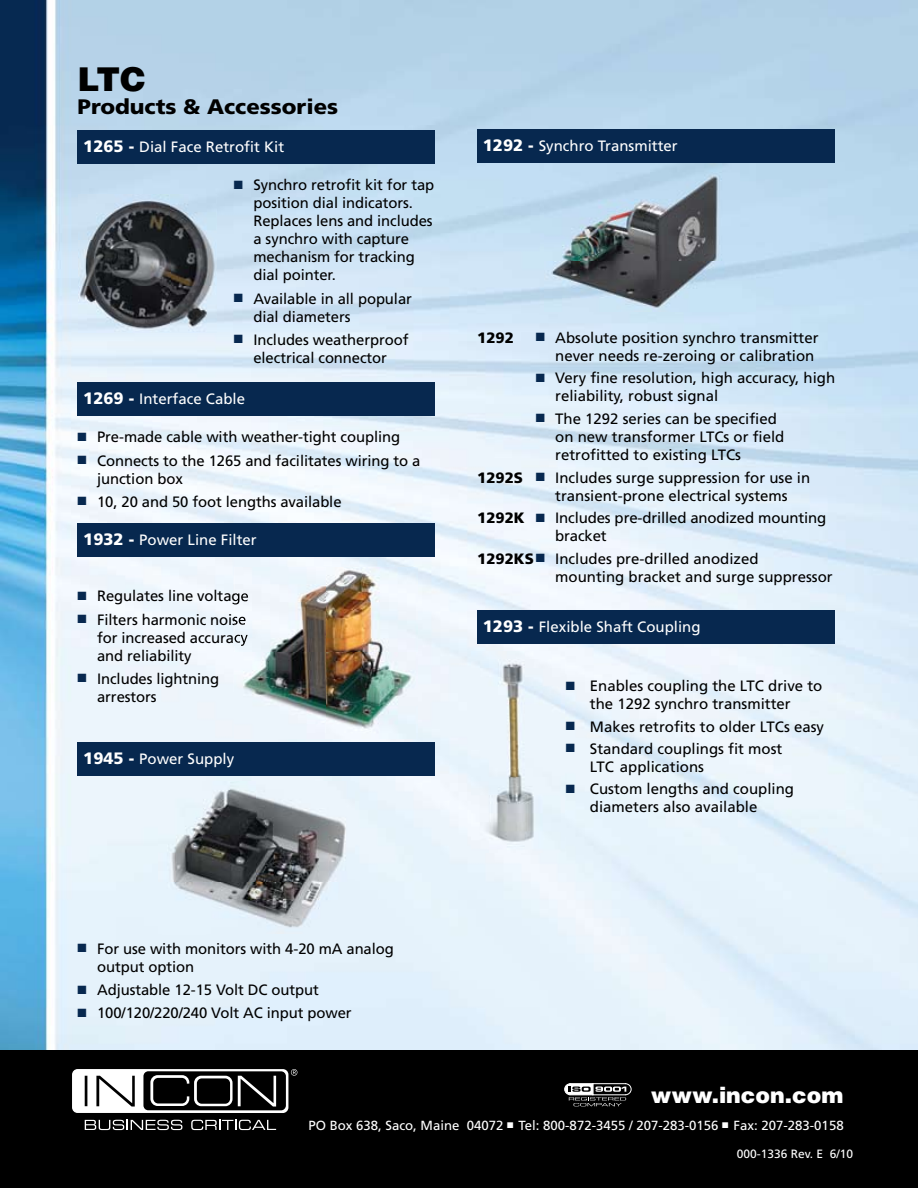
<style>
.page{position:relative;width:918px;height:1188px;background:#fff}
.page>*{position:absolute;margin:0;border:0;box-sizing:border-box;transform-origin:0 0}
.t1{font:900 32.85px "Helvetica";color:#000}
.t2{font:900 21.9px "Helvetica";color:#fff}
.t3{font:900 21px "Frutiger";color:#000;scale:1.05 1}
.t4{font:15px/18px "Frutiger";letter-spacing:-.005em;color:#000}
.t5{font:15px "Frutiger";color:#fff}
.t6{font:900 15px "Frutiger";color:#000}
.t7{font:13.2px "Frutiger";color:#fff}
.t8{font:12px "Frutiger";color:#fff}
.s1{font-weight:900;font-size:16.5px}
.s2{color:#07284f}
.s3{font-weight:900}
</style>
<div class="page">
<img style="left:0;top:0;width:918px;height:1050px">
<div style="left:0;top:1050px;width:918px;height:138px;background:#000"></div>
<svg style="left:564px;top:1083px;width:68px;height:23px"></svg>
<svg style="left:72px;top:1069px;width:225px;height:44px"></svg>
<svg style="left:85px;top:1120px;width:97px;height:10px"></svg>
<svg style="left:191px;top:1120px;width:85px;height:10px"></svg>
<div style="left:78px;top:130px;width:357px;height:34px;background:#07284f"></div>
<img style="left:79px;top:195px;width:137px;height:138px">
<div style="left:78px;top:382px;width:357px;height:34px;background:#07284f"></div>
<div style="left:477px;top:129px;width:358px;height:33px;background:#07284f"></div>
<div style="left:78px;top:524px;width:357px;height:33px;background:#07284f"></div>
<img style="left:235px;top:567px;width:183px;height:172px">
<img style="left:235px;top:590px;width:13px;height:15px">
<svg style="left:235px;top:613px;width:11px;height:12px"></svg>
<img style="left:235px;top:631px;width:13px;height:15px">
<div style="left:78px;top:742px;width:357px;height:34px;background:#07284f"></div>
<img style="left:158px;top:782px;width:197px;height:151px">
<img style="left:545px;top:163px;width:211px;height:148px">
<div style="left:477px;top:610px;width:358px;height:33px;background:#07284f"></div>
<img style="left:471px;top:651px;width:94px;height:202px">
<h1 class="t1" style="left:78px;top:58px;width:70px">LTC</h1>
<h3 class="t3" style="left:78px;top:94px;width:250px">Products &amp; Accessories</h3>
<p class="t5" style="left:83px;top:138px;width:203px"><span class="s1">1265 -</span> Dial Face Retrofit Kit</p>
<p class="t4" style="left:253px;top:176px;width:182px;text-indent:-20px"><span class="s2">■</span> Synchro retrofit kit for tap position dial indicators.<br>Replaces lens and includes a synchro with capture mechanism for tracking dial pointer.</p>
<p class="t4" style="left:253px;top:289px;width:160px;text-indent:-20px"><span class="s2">■</span> Available in all popular dial diameters</p>
<p class="t4" style="left:234px;top:331px;width:176px;text-align:center"><span class="s2">■</span> Includes weatherproof electrical connector</p>
<p class="t5" style="left:83px;top:390px;width:163px"><span class="s1">1269 -</span> Interface Cable</p>
<p class="t4" style="left:78px;top:428px;width:324px"><span class="s2">■</span> Pre-made cable with weather-tight coupling</p>
<p class="t4" style="left:97px;top:451px;width:325px;text-indent:-20px"><span class="s2">■</span> Connects to the 1265 and facilitates wiring to a junction box</p>
<p class="t4" style="left:78px;top:493px;width:265px"><span class="s2">■</span> 10, 20 and 50 foot lengths available</p>
<p class="t5" style="left:83px;top:531px;width:175px"><span class="s1">1932 -</span> Power Line Filter</p>
<p class="t4" style="left:78px;top:587px;width:173px"><span class="s2">■</span> Regulates line voltage</p>
<p class="t4" style="left:97px;top:610px;width:152px;text-align:justify;text-indent:-20px"><span class="s2">■</span> Filters harmonic noise for increased accuracy and reliability</p>
<p class="t4" style="left:97px;top:670px;width:124px;text-indent:-20px"><span class="s2">■</span> Includes lightning arrestors</p>
<p class="t5" style="left:83px;top:750px;width:152px"><span class="s1">1945 -</span> Power Supply</p>
<p class="t5" style="left:483px;top:137px;width:196px"><span class="s1">1292 -</span> Synchro Transmitter</p>
<p class="t6" style="left:477px;top:329px;width:38px">1292</p>
<p class="t4" style="left:536px;top:329px;width:284px;text-align:right"><span class="s2">■</span> Absolute position synchro transmitter never needs re-zeroing or calibration</p>
<p class="t4" style="left:555px;top:369px;width:282px;text-indent:-19px"><span class="s2">■</span> Very fine resolution, high accuracy, high reliability, robust signal</p>
<p class="t4" style="left:555px;top:409px;width:231px;text-indent:-19px"><span class="s2">■</span> The 1292 series can be specified on new transformer LTCs or field retrofitted to existing LTCs</p>
<p class="t4" style="left:555px;top:469px;width:257px;text-indent:-78px"><span class="s3">1292S</span> <span class="s2">■</span> Includes surge suppression for use in transient-prone electrical systems</p>
<p class="t4" style="left:555px;top:509px;width:273px;text-indent:-78px"><span class="s3">1292K</span> <span class="s2">■</span> Includes pre-drilled anodized mounting bracket</p>
<p class="t4" style="left:555px;top:549px;width:279px;text-indent:-78px"><span class="s3">1292KS</span><span class="s2">■</span> Includes pre-drilled anodized<br>mounting bracket and surge suppressor</p>
<p class="t5" style="left:483px;top:618px;width:219px"><span class="s1">1293 -</span> Flexible Shaft Coupling</p>
<p class="t4" style="left:566px;top:677px;width:258px;text-align:center"><span class="s2">■</span> Enables coupling the LTC drive to the 1292 synchro transmitter</p>
<p class="t4" style="left:566px;top:717px;width:260px"><span class="s2">■</span> Makes retrofits to older LTCs easy</p>
<p class="t4" style="left:590px;top:739px;width:194px;text-indent:-24px"><span class="s2">■</span> Standard couplings fit most<br>LTC applications</p>
<p class="t4" style="left:590px;top:780px;width:206px;text-indent:-24px"><span class="s2">■</span> Custom lengths and coupling diameters also available</p>
<p class="t4" style="left:97px;top:939px;width:298px;text-indent:-20px"><span class="s2">■</span> For use with monitors with 4-20 mA analog output option</p>
<p class="t4" style="left:78px;top:981px;width:243px"><span class="s2">■</span> Adjustable 12-15 Volt DC output</p>
<p class="t4" style="left:78px;top:1004px;width:276px"><span class="s2">■</span> 100/120/220/240 Volt AC input power</p>
<h2 class="t2" style="left:651px;top:1081px;width:194px">www.incon.com</h2>
<p class="t7" style="left:308px;top:1118px;width:537px">PO Box 638, Saco, Maine 04072 ■ Tel: 800-872-3455 / 207-283-0156 ■ Fax: 207-283-0158</p>
<p class="t8" style="left:737px;top:1147px;width:118px">000-1336 Rev. E 6/10</p>
</div>
